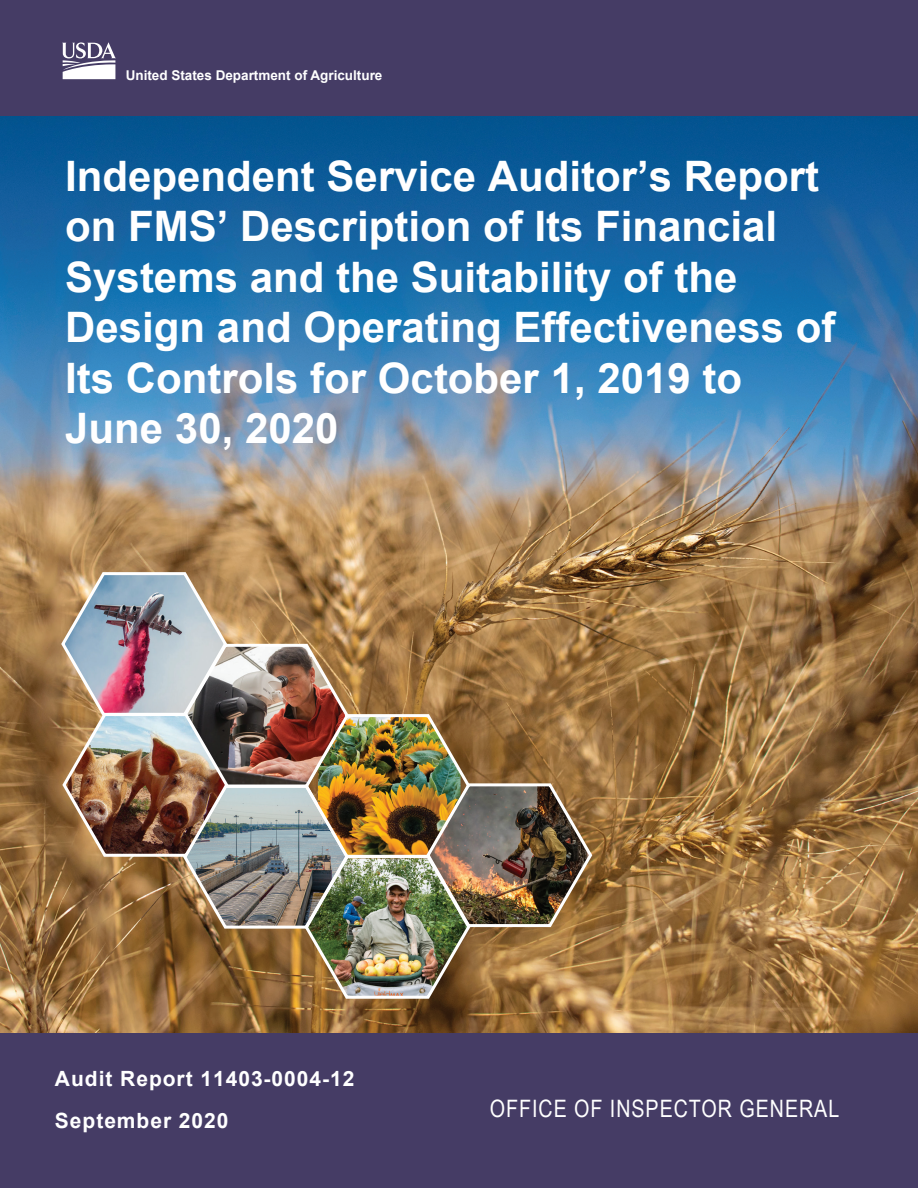
<style>
.page{position:relative;width:918px;height:1188px;background:#fff}
.page>*{position:absolute;margin:0;border:0;box-sizing:border-box;transform-origin:0 0}
.t1{font:700 42px/50.4px "Arial";color:#fff}
.t2{font:24px "Arial Narrow";letter-spacing:.04em;color:#fff}
.t3{font:700 21px/42px "Arial";letter-spacing:.045em;color:#fff}
.t4{font:700 13.5px "Arial";color:#fff}
</style>
<div class="page">
<img style="left:0;top:115px;width:918px;height:918px">
<div style="left:0;top:0;width:918px;height:115px;background:#453c65"></div>
<svg style="left:62px;top:42px;width:54px;height:37px"></svg>
<div style="left:0;top:1033px;width:918px;height:155px;background:#453c65"></div>
<img style="left:59px;top:570px;width:535px;height:430px">
<p class="t4" style="left:126px;top:66px;width:258px">United States Department of Agriculture</p>
<p class="t1" style="left:65px;top:152px;width:772px">Independent Service Auditor’s Report on FMS’ Description of Its Financial<br>Systems and the Suitability of the<br>Design and Operating Effectiveness of<br>Its Controls for October 1, 2019 to<br>June 30, 2020</p>
<p class="t3" style="left:55px;top:1058px;width:301px">Audit Report 11403-0004-12<br>September 2020</p>
<p class="t2" style="left:490px;top:1091px;width:351px">OFFICE OF INSPECTOR GENERAL</p>
</div>
